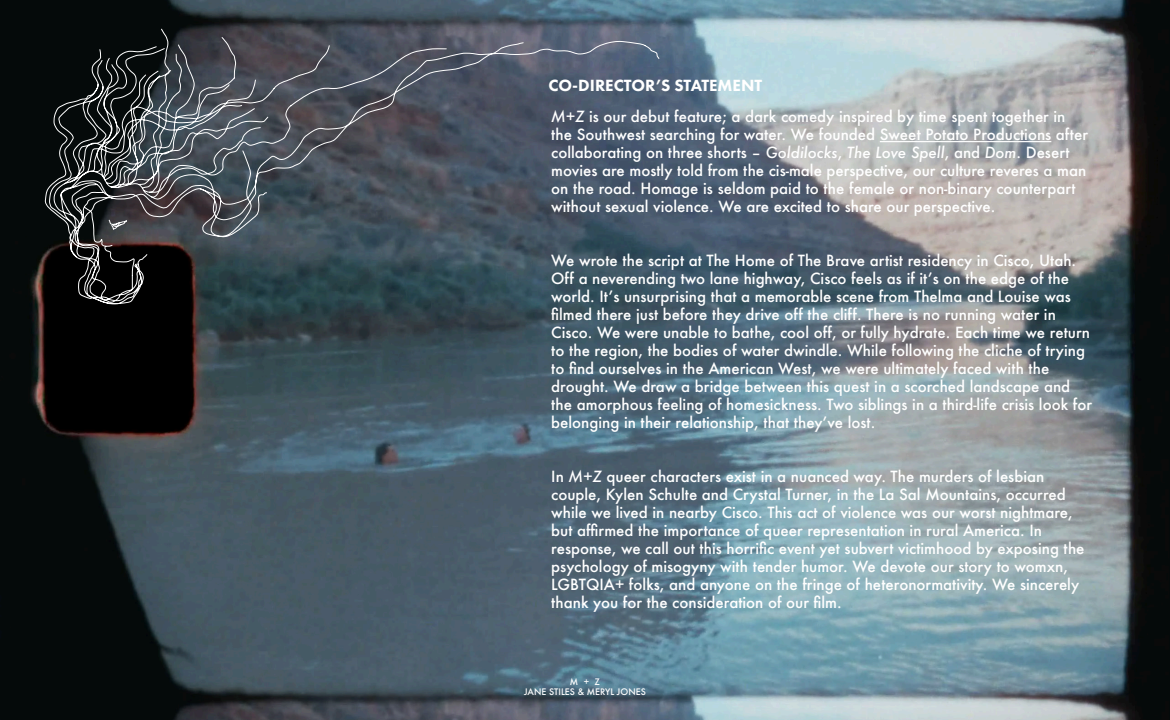
<style>
.page{position:relative;width:1170px;height:720px;background:#fff}
.page>*{position:absolute;margin:0;border:0;box-sizing:border-box;transform-origin:0 0}
.t1{font:800 16.88px "Futura PT";color:#fff}
.t2{font:500 15px/18px "Futura";color:#fff}
.t3{font:500 8.75px "Futura";color:#fff}
.s1{font-style:italic}
</style>
<div class="page">
<img style="left:0;top:0;width:1170px;height:720px">
<hr style="left:880px;top:141px;width:171px;height:1px;background:#fff">
<svg style="left:44px;top:28px;width:616px;height:277px;background:#414a53"></svg>
<p class="t1" style="left:548px;top:75px;width:215px">CO-DIRECTOR’S STATEMENT</p>
<p class="t2" style="left:551px;top:107px;width:538px"><span class="s1">M+Z</span> is our debut feature; a dark comedy inspired by time spent together in the Southwest searching for water. We founded Sweet Potato Productions after collaborating on three shorts – <span class="s1">Goldilocks</span>, <span class="s1">The Love Spell</span>, and <span class="s1">Dom</span>. Desert movies are mostly told from the cis-male perspective, our culture reveres a man on the road. Homage is seldom paid to the female or non-binary counterpart without sexual violence. We are excited to share our perspective.</p>
<p class="t2" style="left:551px;top:251px;width:542px">We wrote the script at The Home of The Brave artist residency in Cisco, Utah.<br>Off a neverending two lane highway, Cisco feels as if it’s on the edge of the world. It’s unsurprising that a memorable scene from Thelma and Louise was filmed there just before they drive off the cliff. There is no running water in Cisco. We were unable to bathe, cool off, or fully hydrate. Each time we return to the region, the bodies of water dwindle. While following the cliche of trying to find ourselves in the American West, we were ultimately faced with the drought. We draw a bridge between this quest in a scorched landscape and the amorphous feeling of homesickness. Two siblings in a third-life crisis look for belonging in their relationship, that they’ve lost.</p>
<p class="t2" style="left:551px;top:467px;width:535px">In <span class="s1">M+Z</span> queer characters exist in a nuanced way. The murders of lesbian couple, Kylen Schulte and Crystal Turner, in the La Sal Mountains, occurred while we lived in nearby Cisco. This act of violence was our worst nightmare, but affirmed the importance of queer representation in rural America. In response, we call out this horrific event yet subvert victimhood by exposing the psychology of misogyny with tender humor. We devote our story to womxn, LGBTQIA+ folks, and anyone on the fringe of heteronormativity. We sincerely thank you for the consideration of our film.</p>
<p class="t3" style="left:570px;top:676px;width:32px">M + Z</p>
<p class="t3" style="left:524px;top:686px;width:123px">JANE STILES &amp; MERYL JONES</p>
</div>
